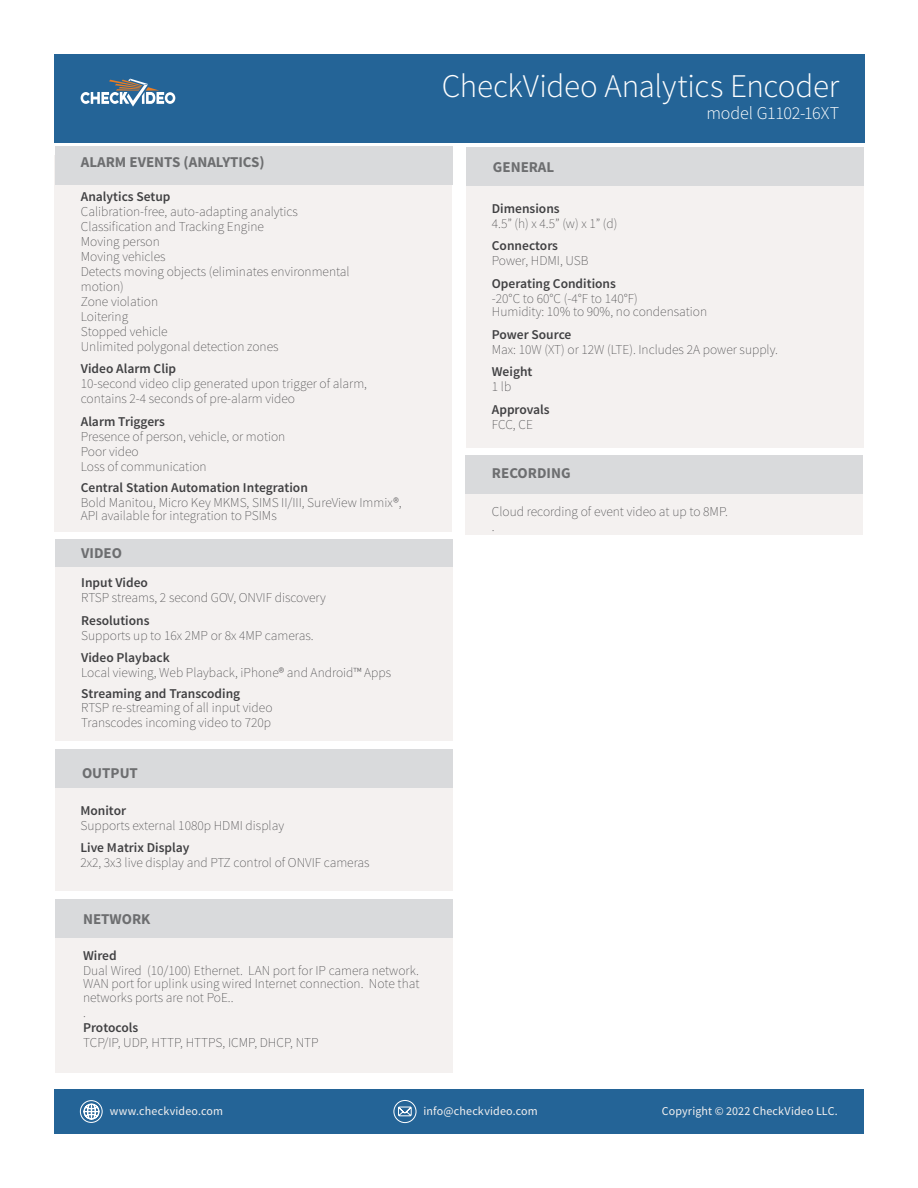
<style>
.page{position:relative;width:918px;height:1188px;background:#fff}
.page>*{position:absolute;margin:0;border:0;box-sizing:border-box;transform-origin:0 0}
.t1{font:300 33px "Source Sans Pro";letter-spacing:-.01em;color:#fff}
.t2{font:300 18px "Source Sans Pro";letter-spacing:-.005em;color:#fff}
.t3{font:700 15px "Source Sans Pro";color:#6d6e70}
.t4{font:200 13.5px/15px "Source Sans Pro";color:#404042}
.t5{font:600 13.5px "Source Sans Pro";color:#404042}
.t6{font:12px "Source Sans Pro";letter-spacing:.01em;color:#f4f1f0}
</style>
<div class="page">
<div style="left:55px;top:931px;width:398px;height:141px;background:#f4f1f0"></div>
<div style="left:54px;top:54px;width:810px;height:88px;background:#246497"></div>
<svg style="left:81px;top:79px;width:94px;height:28px"></svg>
<div style="left:54px;top:1089px;width:810px;height:45px;background:#246497"></div>
<svg style="left:83px;top:1104px;width:16px;height:16px"></svg>
<div style="left:80px;top:1100px;width:23px;height:23px;border:1px solid #fff;border-radius:50%"></div>
<svg style="left:393px;top:1100px;width:24px;height:23px"></svg>
<div style="left:466px;top:150px;width:398px;height:298px;background:#f4f1f0"></div>
<div style="left:466px;top:147px;width:398px;height:39px;background:#d9dadc"></div>
<div style="left:54px;top:155px;width:398px;height:377px;background:#f4f1f0"></div>
<div style="left:55px;top:146px;width:398px;height:39px;background:#d9dadc"></div>
<div style="left:55px;top:786px;width:398px;height:104px;background:#f4f1f0"></div>
<div style="left:55px;top:749px;width:398px;height:39px;background:#d9dadc"></div>
<div style="left:55px;top:899px;width:398px;height:39px;background:#d9dadc"></div>
<div style="left:55px;top:539px;width:398px;height:39px;background:#d9dadc"></div>
<div style="left:465px;top:455px;width:398px;height:80px;background:#f4f1f0"></div>
<div style="left:55px;top:568px;width:398px;height:173px;background:#f4f1f0"></div>
<div style="left:465px;top:455px;width:398px;height:39px;background:#d9dadc"></div>
<p class="t3" style="left:81px;top:156px;width:185px">ALARM EVENTS (ANALYTICS)</p>
<p class="t5" style="left:81px;top:191px;width:91px">Analytics Setup</p>
<p class="t4" style="left:81px;top:205px;width:270px">Calibration-free, auto-adapting analytics<br>Classification and Tracking Engine<br>Moving person<br>Moving vehicles<br>Detects moving objects (eliminates environmental motion)<br>Zone violation<br>Loitering<br>Stopped vehicle<br>Unlimited polygonal detection zones</p>
<p class="t5" style="left:81px;top:364px;width:97px">Video Alarm Clip</p>
<p class="t4" style="left:81px;top:377px;width:288px">10-second video clip generated upon trigger of alarm, contains 2-4 seconds of pre-alarm video</p>
<p class="t5" style="left:81px;top:416px;width:86px">Alarm Triggers</p>
<p class="t4" style="left:81px;top:430px;width:206px">Presence of person, vehicle, or motion<br>Poor video<br>Loss of communication</p>
<p class="t5" style="left:81px;top:482px;width:229px">Central Station Automation Integration</p>
<p class="t4" style="left:81px;top:497px;width:322px;line-height:13.5px">Bold Manitou, Micro Key MKMS, SIMS II/III, SureView Immix®,<br>API available for integration to PSIMs</p>
<p class="t3" style="left:81px;top:547px;width:42px">VIDEO</p>
<p class="t5" style="left:81px;top:578px;width:68px">Input Video</p>
<p class="t4" style="left:81px;top:591px;width:246px">RTSP streams, 2 second GOV, ONVIF discovery</p>
<p class="t5" style="left:81px;top:615px;width:70px">Resolutions</p>
<p class="t4" style="left:81px;top:629px;width:234px">Supports up to 16x 2MP or 8x 4MP cameras.</p>
<p class="t5" style="left:81px;top:653px;width:90px">Video Playback</p>
<p class="t4" style="left:81px;top:666px;width:312px">Local viewing, Web Playback, iPhone® and Android™ Apps</p>
<p class="t5" style="left:81px;top:689px;width:161px">Streaming and Transcoding</p>
<p class="t4" style="left:81px;top:701px;width:193px">RTSP re-streaming of all input video<br>Transcodes incoming video to 720p</p>
<p class="t3" style="left:82px;top:767px;width:57px">OUTPUT</p>
<p class="t5" style="left:80px;top:805px;width:47px">Monitor</p>
<p class="t4" style="left:80px;top:819px;width:205px">Supports external 1080p HDMI display</p>
<p class="t5" style="left:80px;top:843px;width:111px">Live Matrix Display</p>
<p class="t4" style="left:80px;top:856px;width:291px">2x2, 3x3 live display and PTZ control of ONVIF cameras</p>
<p class="t3" style="left:83px;top:913px;width:69px">NETWORK</p>
<p class="t5" style="left:83px;top:950px;width:35px">Wired</p>
<p class="t4" style="left:83px;top:965px;width:338px;line-height:13.5px;text-align:justify">Dual Wired (10/100) Ethernet. LAN port for IP camera network.<br>WAN port for uplink using wired Internet connection. Note that networks ports are not PoE..</p>
<p class="t4" style="left:83px;top:1006px;width:4px">.</p>
<p class="t5" style="left:83px;top:1022px;width:57px">Protocols</p>
<p class="t4" style="left:83px;top:1036px;width:237px">TCP/IP, UDP, HTTP, HTTPS, ICMP, DHCP, NTP</p>
<h1 class="t1" style="left:442px;top:73px;width:399px">CheckVideo Analytics Encoder</h1>
<h2 class="t2" style="left:706px;top:106px;width:134px">model G1102-16XT</h2>
<p class="t3" style="left:493px;top:161px;width:63px">GENERAL</p>
<p class="t5" style="left:492px;top:203px;width:69px">Dimensions</p>
<p class="t4" style="left:492px;top:217px;width:127px">4.5” (h) x 4.5” (w) x 1” (d)</p>
<p class="t5" style="left:492px;top:241px;width:68px">Connectors</p>
<p class="t4" style="left:492px;top:255px;width:98px">Power, HDMI, USB</p>
<p class="t5" style="left:492px;top:278px;width:126px">Operating Conditions</p>
<p class="t4" style="left:492px;top:293px;width:217px;line-height:13.5px">-20°C to 60°C (-4°F to 140°F)<br>Humidity: 10% to 90%, no condensation</p>
<p class="t5" style="left:492px;top:329px;width:81px">Power Source</p>
<p class="t4" style="left:492px;top:343px;width:288px">Max: 10W (XT) or 12W (LTE). Includes 2A power supply.</p>
<p class="t5" style="left:492px;top:367px;width:42px">Weight</p>
<p class="t4" style="left:492px;top:381px;width:21px">1 lb</p>
<p class="t5" style="left:492px;top:404px;width:59px">Approvals</p>
<p class="t4" style="left:492px;top:418px;width:43px">FCC, CE</p>
<p class="t3" style="left:492px;top:467px;width:80px">RECORDING</p>
<p class="t4" style="left:492px;top:505px;width:238px">Cloud recording of event video at up to 8MP. .</p>
<p class="t6" style="left:110px;top:1106px;width:115px">www.checkvideo.com</p>
<p class="t6" style="left:424px;top:1106px;width:116px">info@checkvideo.com</p>
<p class="t6" style="left:662px;top:1106px;width:178px">Copyright © 2022 CheckVideo LLC.</p>
</div>
